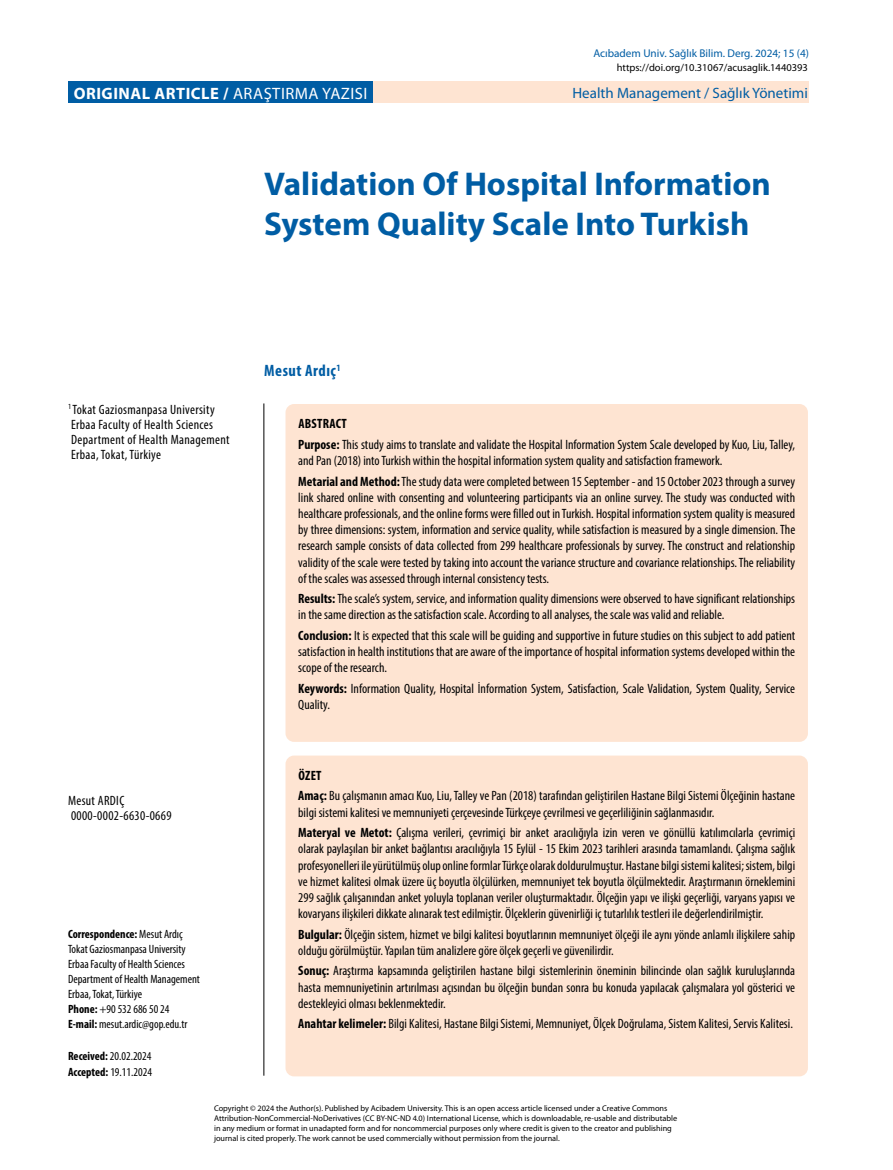
<style>
.page{position:relative;width:893px;height:1170px;background:#fff}
.page>*{position:absolute;margin:0;border:0;box-sizing:border-box;transform-origin:0 0}
.t1{font:700 33px/39.6px "Myriad Pro";color:#005da4}
.t2{font:700 16.5px "Myriad Pro";letter-spacing:.03em;color:#fff}
.t3{font:700 condensed 16.5px "Myriad Pro";letter-spacing:.03em;color:#005da4}
.t4{font:15px "Myriad Pro";color:#005da4}
.t5{font:condensed 13.5px/16.2px "Myriad Pro";color:#000}
.t6{font:condensed 13.5px/15px "Myriad Pro";letter-spacing:.025em;color:#000}
.t7{font:condensed 12px/15px "Myriad Pro";color:#000}
.t8{font:11.25px "Myriad Pro";color:#005da4}
.t9{font:10.5px "Myriad Pro";color:#000}
.t10{font:8.25px/9.9px "Myriad Pro";color:#000}
.s1{font-weight:400}
.s2{font-weight:700}
</style>
<div class="page">
<hr style="left:263px;top:403px;width:1px;height:672px;background:#000">
<div style="left:68px;top:82px;width:305px;height:21px;background:#005da4"></div>
<div style="left:373px;top:82px;width:436px;height:21px;background:#fee4d2"></div>
<div style="left:285px;top:404px;width:523px;height:337px;background:#fee4d2;border-radius:9px"></div>
<div style="left:285px;top:755px;width:523px;height:321px;background:#fee4d2;border-radius:9px"></div>
<p class="t2" style="left:74px;top:82px;width:295px">ORIGINAL ARTICLE / <span class="s1">ARAŞTIRMA YAZISI</span></p>
<p class="t8" style="left:593px;top:47px;width:217px">Acıbadem Univ. Sağlık Bilim. Derg. 2024; 15 (4)</p>
<p class="t9" style="left:617px;top:62px;width:193px">https://doi.org/10.31067/acusaglik.1440393</p>
<p class="t4" style="left:572px;top:85px;width:237px">Health Management / Sağlık Yönetimi</p>
<h1 class="t1" style="left:264px;top:163px;width:508px">Validation Of Hospital Information<br>System Quality Scale Into Turkish</h1>
<p class="t6" style="left:68px;top:401px;width:163px"><sup>1</sup> Tokat Gaziosmanpasa University<br>Erbaa Faculty of Health Sciences<br>Department of Health Management<br>Erbaa, Tokat, Türkiye</p>
<p class="t6" style="left:68px;top:793px;width:105px">Mesut ARDIÇ<br>0000-0002-6630-0669</p>
<p class="t7" style="left:68px;top:926px;width:133px"><span class="s2">Correspondence:</span> Mesut Ardıç<br>Tokat Gaziosmanpasa University<br>Erbaa Faculty of Health Sciences<br>Department of Health Management<br>Erbaa, Tokat, Türkiye<br><span class="s2">Phone:</span> +90 532 686 50 24<br><span class="s2">E-mail:</span> mesut.ardic@gop.edu.tr</p>
<p class="t7" style="left:68px;top:1047px;width:85px;line-height:16.5px"><span class="s2">Received:</span> 20.02.2024<br><span class="s2">Accepted:</span> 19.11.2024</p>
<p class="t3" style="left:264px;top:360px;width:78px">Mesut Ardıç<sup>1</sup></p>
<p class="t5" style="left:298px;top:413px;width:498px;line-height:20.4px"><span class="s2">ABSTRACT<br>Purpose:</span> This study aims to translate and validate the Hospital Information System Scale developed by Kuo, Liu, Talley,</p>
<p class="t5" style="left:298px;top:450px;width:498px;line-height:20.4px">and Pan (2018) into Turkish within the hospital information system quality and satisfaction framework.<br><span class="s2">Metarial and Method:</span> The study data were completed between 15 September - and 15 October 2023 through a survey</p>
<p class="t5" style="left:298px;top:489px;width:498px;text-align:justify">link shared online with consenting and volunteering participants via an online survey. The study was conducted with healthcare professionals, and the online forms were filled out in Turkish. Hospital information system quality is measured by three dimensions: system, information and service quality, while satisfaction is measured by a single dimension. The research sample consists of data collected from 299 healthcare professionals by survey. The construct and relationship validity of the scale were tested by taking into account the variance structure and covariance relationships. The reliability of the scales was assessed through internal consistency tests.</p>
<p class="t5" style="left:298px;top:590px;width:498px"><span class="s2">Results:</span> The scale’s system, service, and information quality dimensions were observed to have significant relationships in the same direction as the satisfaction scale. According to all analyses, the scale was valid and reliable.</p>
<p class="t5" style="left:298px;top:627px;width:498px;text-align:justify"><span class="s2">Conclusion:</span> It is expected that this scale will be guiding and supportive in future studies on this subject to add patient satisfaction in health institutions that are aware of the importance of hospital information systems developed within the scope of the research.</p>
<p class="t5" style="left:298px;top:680px;width:498px"><span class="s2">Keywords:</span> Information Quality, Hospital İnformation System, Satisfaction, Scale Validation, System Quality, Service<br>Quality.</p>
<p class="t5" style="left:298px;top:765px;width:498px;line-height:20.4px"><span class="s2">ÖZET<br>Amaç:</span> Bu çalışmanın amacı Kuo, Liu, Talley ve Pan (2018) tarafından geliştirilen Hastane Bilgi Sistemi Ölçeğinin hastane</p>
<p class="t5" style="left:298px;top:801px;width:498px;line-height:20.4px">bilgi sistemi kalitesi ve memnuniyeti çerçevesinde Türkçeye çevrilmesi ve geçerliliğinin sağlanmasıdır.<br><span class="s2">Materyal ve Metot:</span> Çalışma verileri, çevrimiçi bir anket aracılığıyla izin veren ve gönüllü katılımcılarla çevrimiçi</p>
<p class="t5" style="left:298px;top:840px;width:498px;text-align:justify">olarak paylaşılan bir anket bağlantısı aracılığıyla 15 Eylül - 15 Ekim 2023 tarihleri arasında tamamlandı. Çalışma sağlık profesyonelleri ile yürütülmüş olup online formlar Türkçe olarak doldurulmuştur. Hastane bilgi sistemi kalitesi; sistem, bilgi ve hizmet kalitesi olmak üzere üç boyutla ölçülürken, memnuniyet tek boyutla ölçülmektedir. Araştırmanın örneklemini 299 sağlık çalışanından anket yoluyla toplanan veriler oluşturmaktadır. Ölçeğin yapı ve ilişki geçerliği, varyans yapısı ve kovaryans ilişkileri dikkate alınarak test edilmiştir. Ölçeklerin güvenirliği iç tutarlılık testleri ile değerlendirilmiştir.</p>
<p class="t5" style="left:298px;top:925px;width:498px"><span class="s2">Bulgular:</span> Ölçeğin sistem, hizmet ve bilgi kalitesi boyutlarının memnuniyet ölçeği ile aynı yönde anlamlı ilişkilere sahip olduğu görülmüştür. Yapılan tüm analizlere göre ölçek geçerli ve güvenilirdir.</p>
<p class="t5" style="left:298px;top:962px;width:498px;text-align:justify"><span class="s2">Sonuç:</span> Araştırma kapsamında geliştirilen hastane bilgi sistemlerinin öneminin bilincinde olan sağlık kuruluşlarında hasta memnuniyetinin artırılması açısından bu ölçeğin bundan sonra bu konuda yapılacak çalışmalara yol gösterici ve destekleyici olması beklenmektedir.</p>
<p class="t5" style="left:298px;top:1015px;width:496px"><span class="s2">Anahtar kelimeler:</span> Bilgi Kalitesi, Hastane Bilgi Sistemi, Memnuniyet, Ölçek Doğrulama, Sistem Kalitesi, Servis Kalitesi.</p>
<p class="t10" style="left:214px;top:1103px;width:465px">Copyright © 2024 the Author(s). Published by Acibadem University. This is an open access article licensed under a Creative Commons Attribution-NonCommercial-NoDerivatives (CC BY-NC-ND 4.0) International License, which is downloadable, re-usable and distributable in any medium or format in unadapted form and for noncommercial purposes only where credit is given to the creator and publishing journal is cited properly. The work cannot be used commercially without permission from the journal.</p>
</div>
